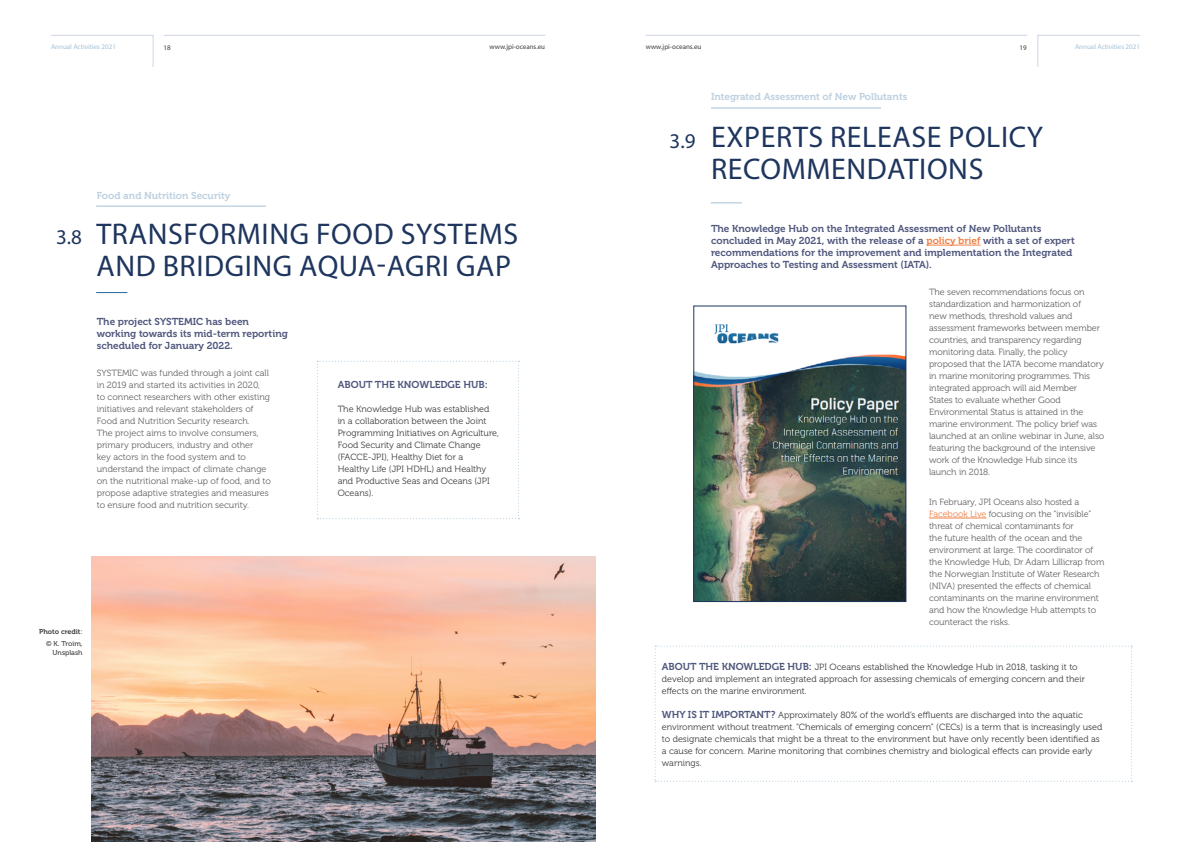
<style>
.page{position:relative;width:1191px;height:842px;background:#fff}
.page>*{position:absolute;margin:0;border:0;box-sizing:border-box;transform-origin:0 0}
.t1{font:30px/32px "Myriad Pro";letter-spacing:.02em;color:#1e355e}
.t2{font:21px "Myriad Pro";color:#1e355e}
.t3{font:10px/12px "Museo 700";color:#50577d}
.t4{font:10px "Museo 700";color:#bcd0e0}
.t5{font:9px/12px "Museo 300";letter-spacing:-.01em;color:#646363}
.t6{font:9px/12px "Museo 300";color:#3c3c3b}
.t7{font:7px "Myriad Pro";color:#a3c1d6}
.t8{font:7px "Myriad Pro";color:#3c3c3b}
.t9{font:7px/9px "Museo 500";color:#3c3c3b;text-align:right}
.t10{font:7px "Museo 700";color:#3c3c3b}
.s1{font-family:"Museo 500"}
.s2{color:#f08046}
.s3{font-family:"Museo 700";font-size:10px;color:#50577d}
</style>
<div class="page">
<svg style="left:51px;top:35px;width:103px;height:32px"></svg>
<svg style="left:1037px;top:35px;width:103px;height:32px"></svg>
<hr style="left:164px;top:35px;width:381px;height:1px;background:#cfd5e6">
<hr style="left:646px;top:35px;width:381px;height:1px;background:#cfd5e6">
<hr style="left:96px;top:292px;width:31px;height:1px;background:#23689c">
<svg style="left:317px;top:361px;width:202px;height:158px"></svg>
<hr style="left:96px;top:206px;width:170px;height:1px;background:#a3c1d6">
<img style="left:91px;top:556px;width:504px;height:286px">
<svg style="left:654px;top:646px;width:478px;height:136px"></svg>
<hr style="left:929px;top:518px;width:57px;height:1px;background:#f08046">
<hr style="left:926px;top:245px;width:54px;height:1px;background:#f08046">
<hr style="left:710px;top:202px;width:32px;height:1px;background:#a3c1d6">
<img style="left:695px;top:324px;width:209px;height:276px">
<div style="left:693px;top:305px;width:213px;height:297px;border:1px solid #1e355e"></div>
<hr style="left:711px;top:108px;width:170px;height:1px;background:#a3c1d6">
<p class="t7" style="left:51px;top:43px;width:66px">Annual Activities 2021</p>
<p class="t8" style="left:164px;top:43px;width:9px">18</p>
<p class="t8" style="left:489px;top:43px;width:57px">www.jpi-oceans.eu</p>
<p class="t8" style="left:646px;top:43px;width:57px">www.jpi-oceans.eu</p>
<p class="t8" style="left:1019px;top:43px;width:9px">19</p>
<p class="t7" style="left:1075px;top:43px;width:66px">Annual Activities 2021</p>
<h2 class="t2" style="left:56px;top:224px;width:27px">3.8</h2>
<p class="t4" style="left:97px;top:190px;width:135px">Food and Nutrition Security</p>
<h1 class="t1" style="left:96px;top:217px;width:423px">TRANSFORMING FOOD SYSTEMS<br>AND BRIDGING AQUA-AGRI GAP</h1>
<p class="t3" style="left:97px;top:316px;width:193px">The project SYSTEMIC has been working towards its mid-term reporting scheduled for January 2022.</p>
<p class="t5" style="left:97px;top:367px;width:176px">SYSTEMIC was funded through a joint call in 2019 and started its activities in 2020,<br>to connect researchers with other existing initiatives and relevant stakeholders of Food and Nutrition Security research.<br>The project aims to involve consumers, primary producers, industry and other<br>key actors in the food system and to understand the impact of climate change on the nutritional make-up of food, and to propose adaptive strategies and measures to ensure food and nutrition security.</p>
<p class="t3" style="left:338px;top:379px;width:152px">ABOUT THE KNOWLEDGE HUB:</p>
<p class="t6" style="left:338px;top:403px;width:163px">The Knowledge Hub was established in a collaboration between the Joint<br>Programming Initiatives on Agriculture,<br>Food Security and Climate Change (FACCE-JPI), Healthy Diet for a<br>Healthy Life (JPI HDHL) and Healthy and Productive Seas and Oceans (JPI<br>Oceans).</p>
<p class="t10" style="left:39px;top:627px;width:45px">Photo credit<span class="s1">:</span></p>
<p class="t9" style="left:46px;top:639px;width:38px">© K. Troim,<br>Unsplash</p>
<h2 class="t2" style="left:669px;top:128px;width:27px">3.9</h2>
<p class="t4" style="left:711px;top:91px;width:198px">Integrated Assessment of New Pollutants</p>
<h1 class="t1" style="left:711px;top:120px;width:334px">EXPERTS RELEASE POLICY<br>RECOMMENDATIONS</h1>
<p class="t3" style="left:711px;top:223px;width:365px">The Knowledge Hub on the Integrated Assessment of New Pollutants concluded in May 2021, with the release of a <span class="s2">policy brief</span> with a set of expert recommendations for the improvement and implementation the Integrated Approaches to Testing and Assessment (IATA).</p>
<p class="t5" style="left:929px;top:286px;width:177px">The seven recommendations focus on standardization and harmonization of<br>new methods, threshold values and assessment frameworks between member countries, and transparency regarding monitoring data. Finally, the policy proposed that the IATA become mandatory in marine monitoring programmes. This integrated approach will aid Member<br>States to evaluate whether Good Environmental Status is attained in the marine environment. The policy brief was launched at an online webinar in June, also featuring the background of the intensive work of the Knowledge Hub since its launch in 2018.</p>
<p class="t5" style="left:929px;top:496px;width:177px">In February, JPI Oceans also hosted a <span class="s2">Facebook Live</span> focusing on the “invisible” threat of chemical contaminants for<br>the future health of the ocean and the environment at large. The coordinator of the Knowledge Hub, Dr Adam Lillicrap from the Norwegian Institute of Water Research (NIVA) presented the effects of chemical contaminants on the marine environment and how the Knowledge Hub attempts to counteract the risks.</p>
<p class="t6" style="left:662px;top:661px;width:425px"><span class="s3">ABOUT THE KNOWLEDGE HUB:</span> JPI Oceans established the Knowledge Hub in 2018, tasking it to develop and implement an integrated approach for assessing chemicals of emerging concern and their effects on the marine environment.</p>
<p class="t6" style="left:662px;top:709px;width:442px"><span class="s3">WHY IS IT IMPORTANT?</span> Approximately 80% of the world’s effluents are discharged into the aquatic environment without treatment. “Chemicals of emerging concern” (CECs) is a term that is increasingly used to designate chemicals that might be a threat to the environment but have only recently been identified as a cause for concern. Marine monitoring that combines chemistry and biological effects can provide early warnings.</p>
</div>
